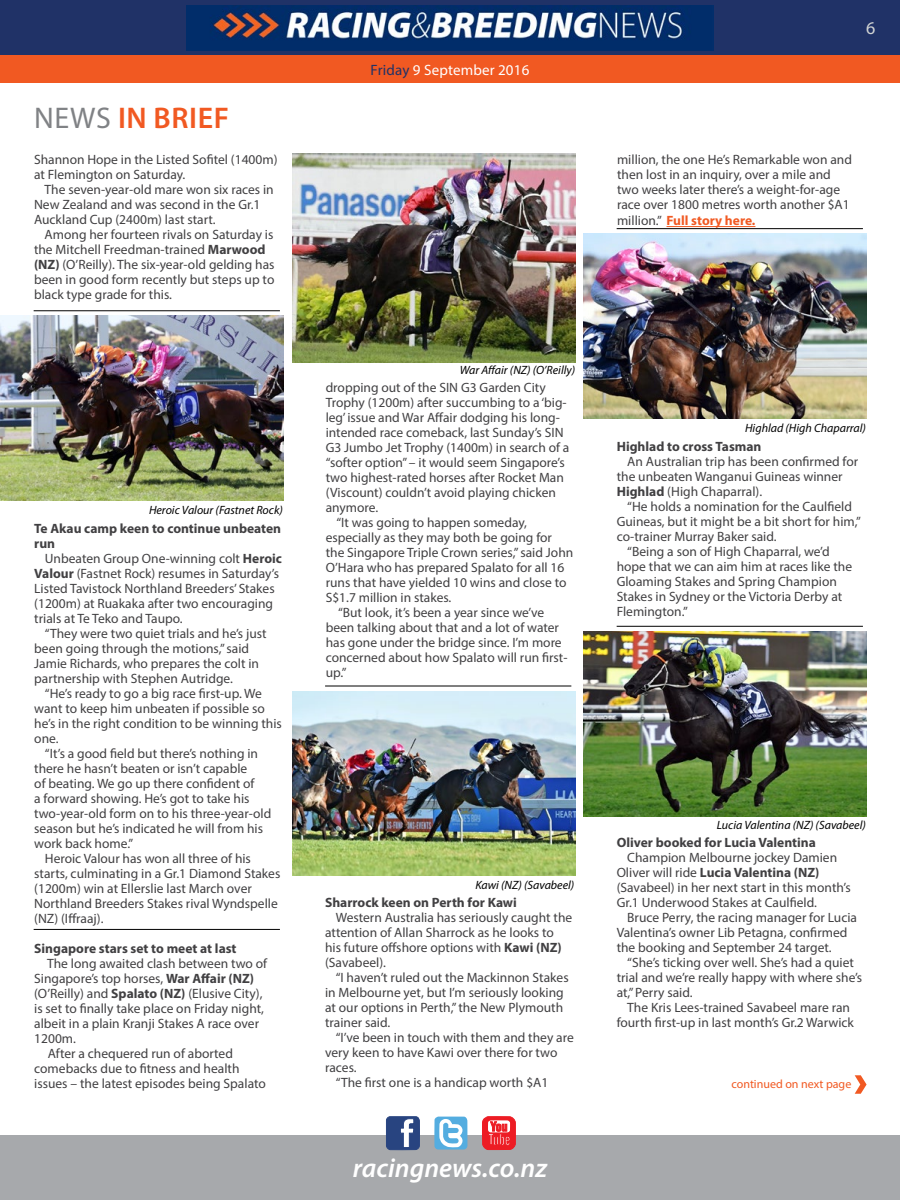
<style>
.page{position:relative;width:900px;height:1200px;background:#fff}
.page>*{position:absolute;margin:0;border:0;box-sizing:border-box;transform-origin:0 0}
.t1{font:600 30px "Myriad Pro";letter-spacing:.02em;color:#f15922}
.t2{font:italic 600 27px "Myriad Pro";color:#fff}
.t3{font:18px "Myriad Pro";color:#d1d4d4}
.t4{font:15px "Myriad Pro";letter-spacing:.01em;color:#fff}
.t5{font:13.5px/15px "Myriad Pro";color:#414042}
.t6{font:700 13.5px/15px "Myriad Pro";color:#414042}
.t7{font:700 13.5px "Myriad Pro";color:#f15922}
.t8{font:italic 12px "Myriad Pro";color:#000}
.t9{font:12px "Myriad Pro";color:#f15922}
.s1{font-weight:400;color:#808285}
.s2{font-weight:700}
.s3{color:#203267}
.s4{font-weight:400;color:#414042}
</style>
<div class="page">
<div style="left:0;top:1136px;width:900px;height:64px;background:#a7a9ac"></div>
<svg style="left:386px;top:1117px;width:34px;height:33px"></svg>
<svg style="left:434px;top:1117px;width:33px;height:33px"></svg>
<svg style="left:482px;top:1116px;width:34px;height:34px"></svg>
<div style="left:0;top:0;width:900px;height:64px;background:#203267"></div>
<div style="left:0;top:56px;width:900px;height:27px;background:#f15922"></div>
<img style="left:187px;top:5px;width:526px;height:46px">
<hr style="left:34px;top:929px;width:246px;height:1px;background:#000">
<hr style="left:34px;top:310px;width:246px;height:1px;background:#000">
<hr style="left:325px;top:686px;width:246px;height:1px;background:#000">
<hr style="left:617px;top:626px;width:246px;height:1px;background:#000">
<hr style="left:617px;top:228px;width:246px;height:1px;background:#000">
<img style="left:292px;top:154px;width:283px;height:208px">
<img style="left:1px;top:316px;width:283px;height:185px">
<img style="left:292px;top:691px;width:283px;height:185px">
<img style="left:584px;top:631px;width:283px;height:185px">
<img style="left:584px;top:234px;width:283px;height:185px">
<svg style="left:855px;top:1075px;width:12px;height:19px"></svg>
<hr style="left:667px;top:226px;width:88px;height:1px;background:#f15922">
<h1 class="t1" style="left:34px;top:98px;width:196px"><span class="s1">NEWS</span> IN BRIEF</h1>
<p class="t5" style="left:34px;top:151px;width:245px">Shannon Hope in the Listed Sofitel (1400m) at Flemington on Saturday.</p>
<p class="t5" style="left:34px;top:181px;width:241px;text-indent:11px">The seven-year-old mare won six races in<br>New Zealand and was second in the Gr.1<br>Auckland Cup (2400m) last start.</p>
<p class="t5" style="left:34px;top:226px;width:242px;text-indent:11px">Among her fourteen rivals on Saturday is the Mitchell Freedman-trained <span class="s2">Marwood (NZ)</span> (O’Reilly). The six-year-old gelding has been in good form recently but steps up to black type grade for this.</p>
<p class="t8" style="left:149px;top:502px;width:135px">Heroic Valour (Fastnet Rock)</p>
<p class="t6" style="left:34px;top:520px;width:248px">Te Akau camp keen to continue unbeaten run</p>
<p class="t5" style="left:34px;top:550px;width:249px;text-indent:11px">Unbeaten Group One-winning colt <span class="s2">Heroic Valour</span> (Fastnet Rock) resumes in Saturday’s Listed Tavistock Northland Breeders’ Stakes (1200m) at Ruakaka after two encouraging trials at Te Teko and Taupo.</p>
<p class="t5" style="left:34px;top:625px;width:234px;text-indent:11px">“They were two quiet trials and he’s just been going through the motions,” said Jamie Richards, who prepares the colt in partnership with Stephen Autridge.</p>
<p class="t5" style="left:45px;top:685px;width:219px">“He’s ready to go a big race first-up. We</p>
<p class="t5" style="left:34px;top:700px;width:232px">want to keep him unbeaten if possible so</p>
<p class="t5" style="left:34px;top:715px;width:249px">he’s in the right condition to be winning this</p>
<p class="t5" style="left:34px;top:730px;width:26px">one.</p>
<p class="t5" style="left:45px;top:745px;width:215px">“It’s a good field but there’s nothing in</p>
<p class="t5" style="left:34px;top:760px;width:215px">there he hasn’t beaten or isn’t capable</p>
<p class="t5" style="left:34px;top:775px;width:222px">of beating. We go up there confident of</p>
<p class="t5" style="left:34px;top:790px;width:217px">a forward showing. He’s got to take his</p>
<p class="t5" style="left:34px;top:805px;width:239px">two-year-old form on to his three-year-old</p>
<p class="t5" style="left:34px;top:820px;width:230px">season but he’s indicated he will from his</p>
<p class="t5" style="left:34px;top:835px;width:101px">work back home.”</p>
<p class="t5" style="left:45px;top:850px;width:208px">Heroic Valour has won all three of his</p>
<p class="t5" style="left:34px;top:865px;width:248px">starts, culminating in a Gr.1 Diamond Stakes</p>
<p class="t5" style="left:34px;top:880px;width:219px">(1200m) win at Ellerslie last March over</p>
<p class="t5" style="left:34px;top:895px;width:245px">Northland Breeders Stakes rival Wyndspelle</p>
<p class="t5" style="left:34px;top:910px;width:71px">(NZ) (Iffraaj).</p>
<p class="t6" style="left:34px;top:940px;width:204px">Singapore stars set to meet at last</p>
<p class="t5" style="left:47px;top:955px;width:222px">The long awaited clash between two of</p>
<p class="t5" style="left:34px;top:970px;width:221px">Singapore’s top horses, <span class="s2">War Affair (NZ)</span></p>
<p class="t5" style="left:34px;top:985px;width:230px">(O’Reilly) and <span class="s2">Spalato (NZ)</span> (Elusive City),</p>
<p class="t5" style="left:34px;top:1000px;width:231px">is set to finally take place on Friday night,</p>
<p class="t5" style="left:34px;top:1015px;width:226px">albeit in a plain Kranji Stakes A race over</p>
<p class="t5" style="left:34px;top:1030px;width:43px">1200m.</p>
<p class="t5" style="left:48px;top:1045px;width:187px">After a chequered run of aborted</p>
<p class="t5" style="left:34px;top:1060px;width:207px">comebacks due to fitness and health</p>
<p class="t5" style="left:34px;top:1075px;width:233px">issues – the latest episodes being Spalato</p>
<p class="t4" style="left:371px;top:61px;width:160px"><span class="s3">Friday</span> 9 September 2016</p>
<h3 class="t3" style="left:866px;top:17px;width:11px">6</h3>
<p class="t5" style="left:617px;top:151px;width:236px">million, the one He’s Remarkable won and then lost in an inquiry, over a mile and two weeks later there’s a weight-for-age race over 1800 metres worth another $A1</p>
<p class="t7" style="left:617px;top:212px;width:140px"><span class="s4">million.”</span> Full story here.</p>
<p class="t8" style="left:460px;top:362px;width:117px">War Affair (NZ) (O’Reilly)</p>
<p class="t5" style="left:326px;top:380px;width:222px">dropping out of the SIN G3 Garden City</p>
<p class="t5" style="left:326px;top:395px;width:243px">Trophy (1200m) after succumbing to a ‘big-</p>
<p class="t5" style="left:326px;top:410px;width:236px">leg’ issue and War Affair dodging his long-</p>
<p class="t5" style="left:326px;top:425px;width:237px">intended race comeback, last Sunday’s SIN</p>
<p class="t5" style="left:326px;top:440px;width:245px">G3 Jumbo Jet Trophy (1400m) in search of a</p>
<p class="t5" style="left:326px;top:455px;width:240px">“softer option” – it would seem Singapore’s</p>
<p class="t5" style="left:326px;top:470px;width:240px">two highest-rated horses after Rocket Man</p>
<p class="t5" style="left:326px;top:485px;width:232px">(Viscount) couldn’t avoid playing chicken</p>
<p class="t5" style="left:326px;top:500px;width:54px">anymore.</p>
<p class="t5" style="left:336px;top:515px;width:192px">“It was going to happen someday,</p>
<p class="t5" style="left:326px;top:530px;width:228px">especially as they may both be going for</p>
<p class="t5" style="left:326px;top:545px;width:249px">the Singapore Triple Crown series,” said John</p>
<p class="t5" style="left:326px;top:560px;width:240px">O’Hara who has prepared Spalato for all 16</p>
<p class="t5" style="left:326px;top:575px;width:242px">runs that have yielded 10 wins and close to</p>
<p class="t5" style="left:326px;top:590px;width:127px">S$1.7 million in stakes.</p>
<p class="t5" style="left:338px;top:605px;width:208px">“But look, it’s been a year since we’ve</p>
<p class="t5" style="left:326px;top:620px;width:235px">been talking about that and a lot of water</p>
<p class="t5" style="left:326px;top:635px;width:238px">has gone under the bridge since. I’m more</p>
<p class="t5" style="left:326px;top:650px;width:243px">concerned about how Spalato will run first-</p>
<p class="t5" style="left:326px;top:665px;width:22px">up.”</p>
<p class="t8" style="left:745px;top:420px;width:122px">Highlad (High Chaparral)</p>
<p class="t6" style="left:617px;top:439px;width:146px">Highlad to cross Tasman</p>
<p class="t5" style="left:617px;top:454px;width:243px;text-indent:11px">An Australian trip has been confirmed for the unbeaten Wanganui Guineas winner<br><span class="s2">Highlad</span> (H igh Chaparral).</p>
<p class="t5" style="left:627px;top:499px;width:226px">“He holds a nomination for the Caulfield</p>
<p class="t5" style="left:617px;top:514px;width:246px">Guineas, but it might be a bit short for him,”</p>
<p class="t5" style="left:617px;top:529px;width:161px">co-trainer Murray Baker said.</p>
<p class="t5" style="left:627px;top:544px;width:204px">“Being a son of H igh Chaparral, we’d</p>
<p class="t5" style="left:617px;top:559px;width:237px">hope that we can aim him at races like the</p>
<p class="t5" style="left:617px;top:574px;width:222px">Gloaming Stakes and Spring Champion</p>
<p class="t5" style="left:617px;top:589px;width:227px">Stakes in Sydney or the Victoria Derby at</p>
<p class="t5" style="left:617px;top:604px;width:73px">Flemington.”</p>
<p class="t8" style="left:475px;top:878px;width:100px">Kawi (NZ) (Savabeel)</p>
<p class="t6" style="left:325px;top:895px;width:193px">Sharrock keen on Perth for Kawi</p>
<p class="t5" style="left:325px;top:910px;width:249px;text-indent:11px">Western Australia has seriously caught the attention of Allan Sharrock as he looks to his future offshore options with <span class="s2">Kawi (NZ) </span>(Savabeel).</p>
<p class="t5" style="left:325px;top:970px;width:245px;text-indent:11px">“I haven’t ruled out the Mackinnon Stakes in Melbourne yet, but I’m seriously looking at our options in Perth,” the New Plymouth trainer said.</p>
<p class="t5" style="left:336px;top:1030px;width:240px">“I’ve been in touch with them and they are</p>
<p class="t5" style="left:325px;top:1045px;width:234px">very keen to have Kawi over there for two</p>
<p class="t5" style="left:325px;top:1060px;width:33px">races.</p>
<p class="t5" style="left:336px;top:1075px;width:214px">“The first one is a handicap worth $A1</p>
<h2 class="t2" style="left:353px;top:1150px;width:196px">racingnews.co.nz</h2>
<p class="t8" style="left:717px;top:818px;width:151px">Lucia Valentina (NZ) (Savabeel)</p>
<p class="t6" style="left:617px;top:835px;width:201px">Oliver booked for Lucia Valentina</p>
<p class="t5" style="left:617px;top:850px;width:236px;text-indent:11px">Champion Melbourne jockey Damien Oliver will ride <span class="s2">Lucia Valentina (NZ) </span>(Savabeel) in her next start in this month’s Gr.1 Underwood Stakes at Caulfield.</p>
<p class="t5" style="left:617px;top:910px;width:242px;text-indent:11px">Bruce Perry, the racing manager for Lucia<br>Valentina’s owner Lib Petagna, confirmed the booking and September 24 target.</p>
<p class="t5" style="left:617px;top:955px;width:247px;text-indent:11px">“She’s ticking over well. She’s had a quiet trial and we’re really happy with where she’s at,” Perry said.</p>
<p class="t5" style="left:617px;top:1000px;width:239px;text-align:center">The Kris Lees-trained Savabeel mare ran fourth first-up in last month’s Gr.2 Warwick</p>
<p class="t9" style="left:732px;top:1076px;width:121px">continued on next page</p>
</div>
